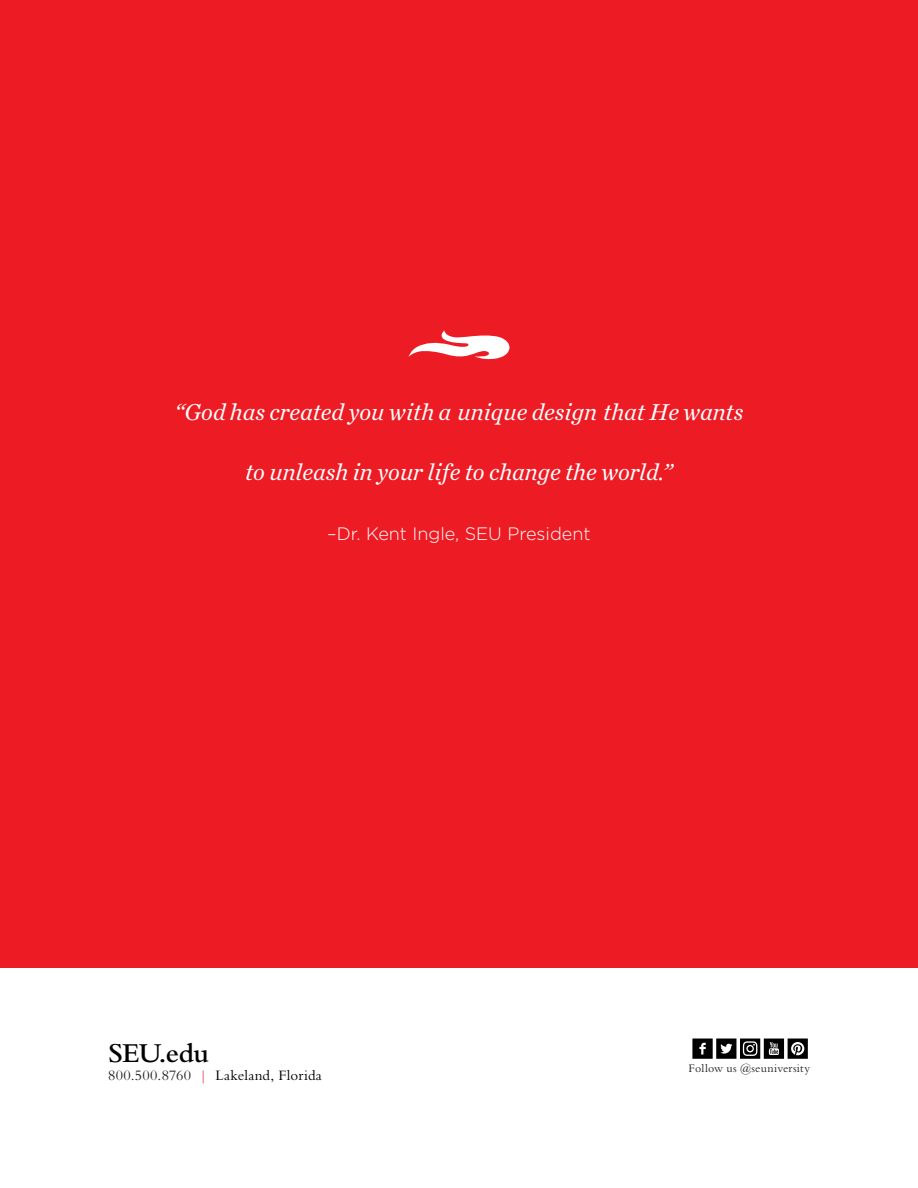
<style>
.page{position:relative;width:918px;height:1188px;background:#fff}
.page>*{position:absolute;margin:0;border:0;box-sizing:border-box;transform-origin:0 0}
.t1{font:600 28.5px "Bembo Std";letter-spacing:-.02em;color:#000}
.t2{font:italic 24px "Chronicle Text G1";color:#fff}
.t3{font:300 18px "Gotham";color:#fff}
.t4{font:15px "Bembo Std";letter-spacing:.02em;color:#000}
.t5{font:12px "Bembo Std";letter-spacing:.015em;color:#231f20}
.s1{color:#231f20}
.s2{color:#d92732}
</style>
<div class="page">
<div style="left:0;top:0;width:918px;height:968px;background:#ed1c24"></div>
<svg style="left:409px;top:330px;width:101px;height:29px"></svg>
<svg style="left:692px;top:1039px;width:116px;height:20px"></svg>
<p class="t2" style="left:175px;top:394px;width:570px">“God has created you with a unique design that He wants</p>
<p class="t2" style="left:245px;top:454px;width:429px">to unleash in your life to change the world.”</p>
<p class="t3" style="left:327px;top:523px;width:265px">–Dr. Kent Ingle, SEU President</p>
<p class="t1" style="left:108px;top:1037px;width:102px">SEU.edu</p>
<p class="t4" style="left:108px;top:1066px;width:215px"><span class="s1">800.500.8760</span> <span class="s2">|</span> Lakeland, Florida</p>
<p class="t5" style="left:689px;top:1062px;width:123px">Follow us @seuniversity</p>
</div>
